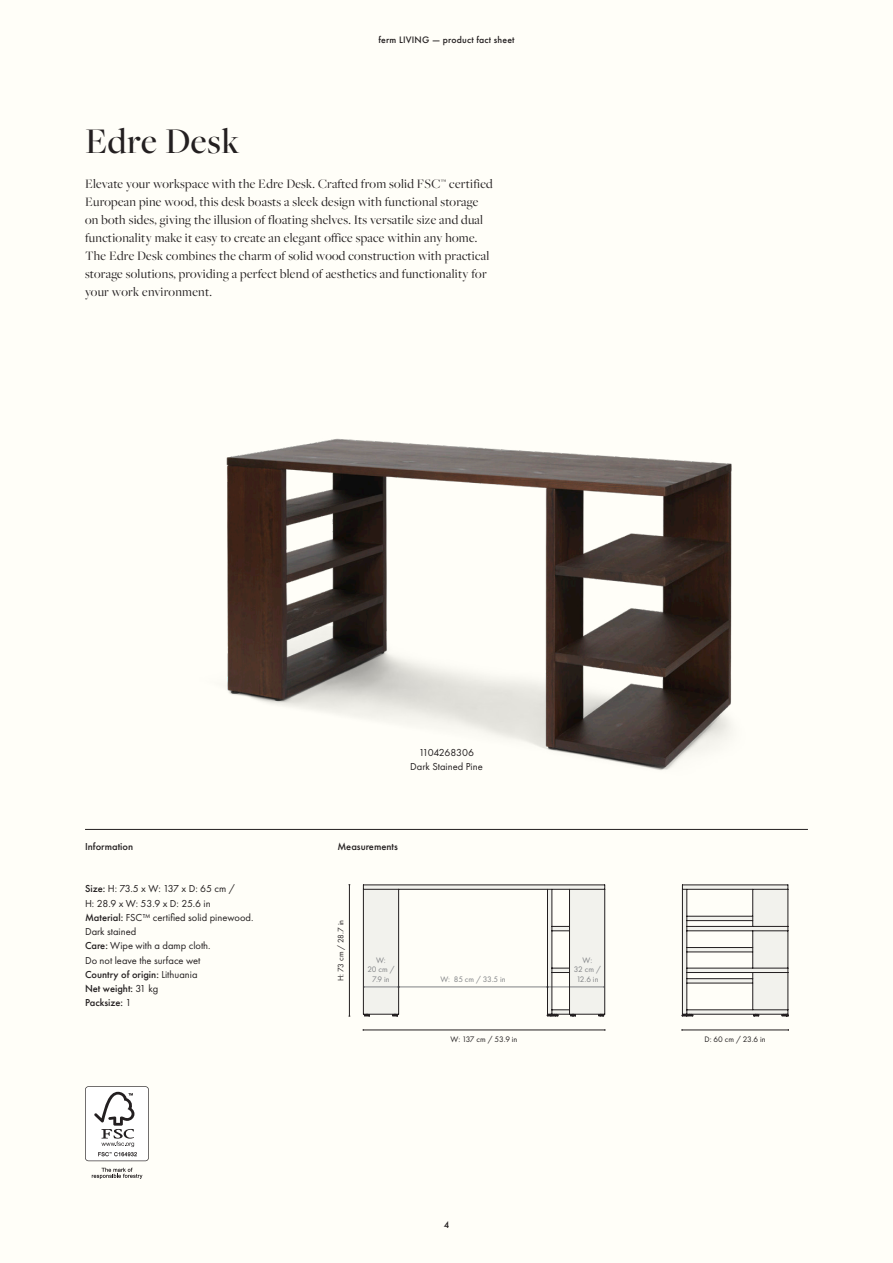
<style>
.page{position:relative;width:893px;height:1263px;background:#fffef8}
.page>*{position:absolute;margin:0;border:0;box-sizing:border-box;transform-origin:0 0}
.Product_name{font:500 37.5px "Freight Big Pro";letter-spacing:.02em;color:#231f20}
.Lead{font:13.5px/18px "Freight Big Pro";letter-spacing:.02em;color:#231f20}
.Info_text_Book{font:10.5px/14.2px "Futura PT";color:#231f20}
.Info_text_Book-2{font:500 10.5px "Futura PT";color:#231f20}
.Info_text_Book-3{font:10.5px/14.2px "Futura PT";letter-spacing:-.035em;color:#231f20}
.SKU_colour{font:10.5px/13.5px "Futura PT";color:#231f20;text-align:center}
.Info_text_Bold{font:500 10.5px "Futura PT";color:#231f20}
.t1{font:500 9.75px "Futura PT";letter-spacing:.02em;color:#231f20}
.Measurements{font:8.25px "Futura PT";color:#231f20}
.Measurements-2{font:8.25px/9.3px "Futura PT";color:#808285;text-align:center}
.s1{font-weight:500}
.s2{font-weight:400}
</style>
<div class="page">
<div style="left:363px;top:890px;width:36px;height:124px;background:#f2f2ed"></div>
<div style="left:570px;top:890px;width:35px;height:124px;background:#f2f2ed"></div>
<div style="left:547px;top:890px;width:5px;height:124px;background:#f2f2ed"></div>
<img style="left:200px;top:438px;width:557px;height:460px">
<hr style="left:85px;top:829px;width:723px;height:1px;background:#231f20">
<hr style="left:363px;top:1030px;width:242px;height:1px;background:#231f20">
<hr style="left:682px;top:1030px;width:106px;height:1px;background:#231f20">
<hr style="left:399px;top:987px;width:148px;height:1px;background:#808285">
<hr style="left:364px;top:987px;width:34px;height:1px;background:#808285">
<hr style="left:548px;top:987px;width:56px;height:1px;background:#808285">
<svg style="left:85px;top:1086px;width:64px;height:75px"></svg>
<svg style="left:92px;top:1168px;width:50px;height:11px"></svg>
<hr style="left:349px;top:885px;width:1px;height:131px;background:#231f20">
<hr style="left:363px;top:889px;width:1px;height:125px;background:#231f20">
<hr style="left:363px;top:889px;width:36px;height:1px;background:#231f20">
<hr style="left:398px;top:889px;width:1px;height:125px;background:#231f20">
<hr style="left:363px;top:1014px;width:36px;height:1px;background:#231f20">
<hr style="left:569px;top:889px;width:1px;height:125px;background:#231f20">
<hr style="left:569px;top:1014px;width:36px;height:1px;background:#231f20">
<hr style="left:399px;top:889px;width:206px;height:1px;background:#231f20">
<hr style="left:551px;top:889px;width:1px;height:37px;background:#231f20">
<hr style="left:551px;top:972px;width:1px;height:38px;background:#231f20">
<hr style="left:551px;top:931px;width:1px;height:37px;background:#231f20">
<hr style="left:547px;top:889px;width:1px;height:125px;background:#231f20">
<hr style="left:363px;top:884px;width:242px;height:1px;background:#231f20">
<svg style="left:551px;top:968px;width:18px;height:5px"></svg>
<svg style="left:392px;top:1015px;width:6px;height:2px"></svg>
<svg style="left:364px;top:1015px;width:6px;height:2px"></svg>
<svg style="left:551px;top:926px;width:18px;height:5px"></svg>
<svg style="left:547px;top:1009px;width:29px;height:8px"></svg>
<hr style="left:604px;top:889px;width:1px;height:125px;background:#231f20">
<svg style="left:598px;top:1015px;width:6px;height:2px"></svg>
<svg style="left:681px;top:884px;width:108px;height:133px"></svg>
<p class="t1" style="left:378px;top:33px;width:138px">ferm LIVING — product fact sheet</p>
<p class="Product_name" style="left:85px;top:116px;width:156px">Edre Desk</p>
<p class="Lead" style="left:85px;top:174px;width:409px">Elevate your workspace with the Edre Desk. Crafted from solid FSC™ certified European pine wood, this desk boasts a sleek design with functional storage on both sides, giving the illusion of floating shelves. Its versatile size and dual functionality make it easy to create an elegant office space within any home.<br>The Edre Desk combines the charm of solid wood construction with practical storage solutions, providing a perfect blend of aesthetics and functionality for your work environment.</p>
<p class="SKU_colour" style="left:410px;top:746px;width:74px">1104268306<br>Dark Stained Pine</p>
<p class="Info_text_Bold" style="left:85px;top:840px;width:50px">Information</p>
<p class="Info_text_Bold" style="left:337px;top:840px;width:62px">Measurements</p>
<p class="Info_text_Book-3" style="left:85px;top:882px;width:152px"><span class="s1">Size:</span> H: 73.5 x W: 137 x D: 65 cm /<br>H: 28.9 x W: 53.9 x D: 25.6 in</p>
<p class="Info_text_Book" style="left:85px;top:910px;width:170px"><span class="s1">Material:</span> FSC™ certified solid pinewood.<br>Dark stained</p>
<p class="Info_text_Book" style="left:85px;top:939px;width:127px"><span class="s1">Care:</span> Wipe with a damp cloth.<br>Do not leave the surface wet</p>
<p class="Info_text_Book-2" style="left:85px;top:968px;width:114px">Country of origin: <span class="s2">Lithuania</span></p>
<p class="Info_text_Book-2" style="left:85px;top:982px;width:75px">Net weight: <span class="s2">31 kg</span></p>
<p class="Info_text_Book-2" style="left:85px;top:996px;width:48px">Packsize: <span class="s2">1</span></p>
<p class="Measurements" style="left:336px;top:981px;width:63px;rotate:-90deg">H: 73 cm / 28.7 in</p>
<p class="Measurements-2" style="left:367px;top:956px;width:29px">W:<br>20 cm /<br>7.9 in</p>
<p class="Measurements-2" style="left:574px;top:956px;width:28px">W:<br>32 cm /<br>12.6 in</p>
<p class="Measurements-2" style="left:440px;top:974px;width:67px">W: 85 cm / 33.5 in</p>
<p class="Measurements" style="left:451px;top:1034px;width:68px">W: 137 cm / 53.9 in</p>
<p class="Measurements" style="left:704px;top:1034px;width:63px">D: 60 cm / 23.6 in</p>
<p class="t1" style="left:444px;top:1219px;width:7px">4</p>
</div>
